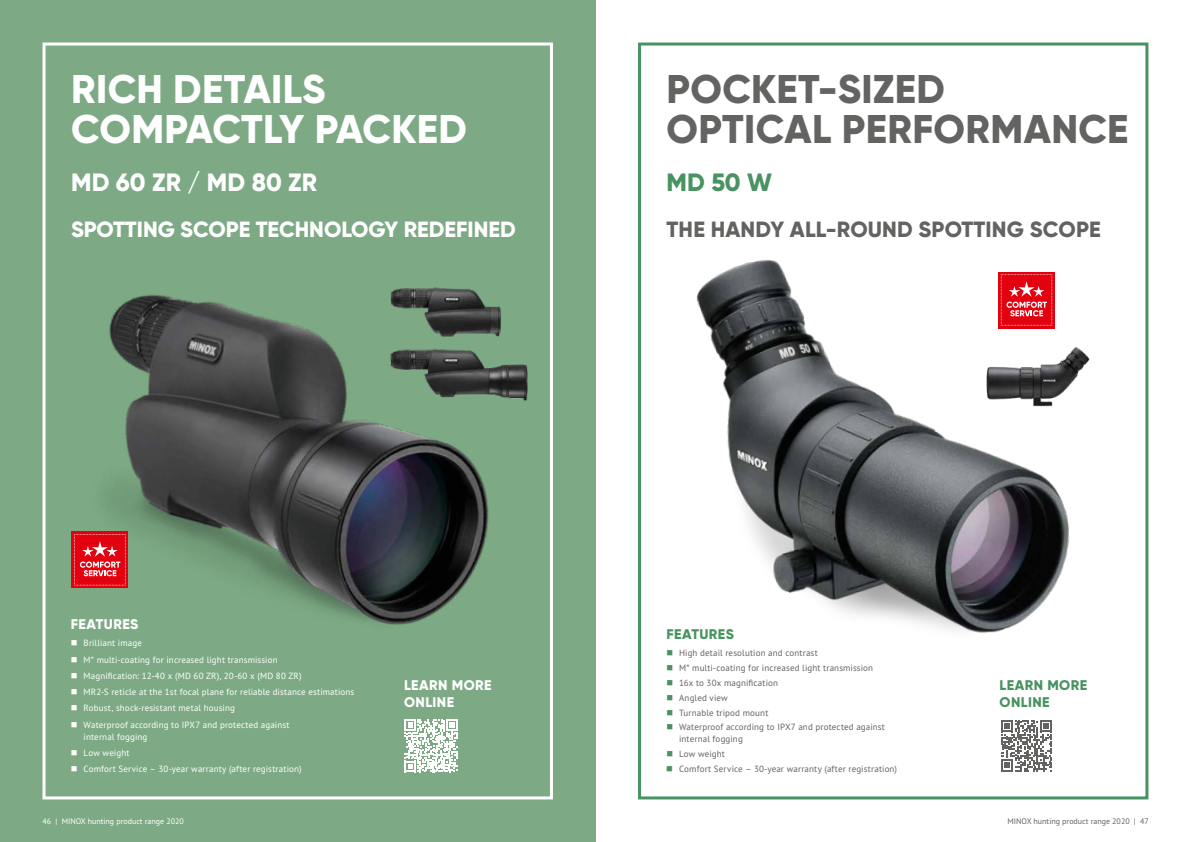
<style>
.page{position:relative;width:1191px;height:842px;background:#fff}
.page>*{position:absolute;margin:0;border:0;box-sizing:border-box;transform-origin:0 0}
.t1{font:800 40px/40px "Gilroy";letter-spacing:.01em;color:#636362}
.t2{font:800 40px/40px "Gilroy";letter-spacing:.005em;color:#fff}
.t3{font:800 25px "Gilroy";letter-spacing:.01em;color:#fff}
.t4{font:800 25px "Gilroy";color:#499261}
.t5{font:800 22px "Gilroy";color:#fff}
.t6{font:800 22px "Gilroy";letter-spacing:.01em;color:#636362}
.t7{font:800 14px/17px "Gilroy";letter-spacing:.03em;color:#499261}
.t8{font:800 14px/17px "Gilroy";letter-spacing:.03em;color:#fff}
.t9{font:9px/16.3px "PT Sans Pro";letter-spacing:.015em;color:#fff}
.t10{font:9px/14.8px "PT Sans Pro";letter-spacing:.015em;color:#636362}
.t11{font:8px "PT Sans Pro";color:#636362}
.t12{font:8px "PT Sans Pro";color:#fff}
</style>
<div class="page">
<div style="left:0;top:0;width:595px;height:842px;background:#7daa84"></div>
<div style="left:638px;top:43px;width:510px;height:756px;border:3px solid #499261"></div>
<img style="left:42px;top:177px;width:554px;height:568px">
<img style="left:386px;top:340px;width:146px;height:66px">
<img style="left:384px;top:283px;width:123px;height:57px">
<img style="left:641px;top:234px;width:449px;height:489px">
<svg style="left:998px;top:272px;width:56px;height:56px"></svg>
<svg style="left:1000px;top:274px;width:52px;height:52px;background:#e72a37"></svg>
<div style="left:72px;top:532px;width:56px;height:56px;background:#e3000f"></div>
<svg style="left:74px;top:534px;width:52px;height:52px"></svg>
<div style="left:998px;top:717px;width:56px;height:57px;background:#fff"></div>
<svg style="left:1001px;top:720px;width:51px;height:51px"></svg>
<svg style="left:404px;top:719px;width:53px;height:53px"></svg>
<svg style="left:667px;top:650px;width:5px;height:5px"></svg>
<svg style="left:667px;top:665px;width:5px;height:5px"></svg>
<svg style="left:667px;top:680px;width:5px;height:5px"></svg>
<svg style="left:667px;top:695px;width:5px;height:5px"></svg>
<svg style="left:667px;top:710px;width:5px;height:5px"></svg>
<svg style="left:72px;top:640px;width:5px;height:6px"></svg>
<svg style="left:72px;top:657px;width:5px;height:5px"></svg>
<svg style="left:72px;top:673px;width:5px;height:5px"></svg>
<svg style="left:72px;top:689px;width:5px;height:5px"></svg>
<svg style="left:72px;top:705px;width:5px;height:6px"></svg>
<svg style="left:72px;top:722px;width:5px;height:5px"></svg>
<h1 class="t2" style="left:71px;top:69px;width:397px">RICH DETAILS<br>COMPACTLY PACKED</h1>
<h1 class="t1" style="left:666px;top:69px;width:463px">POCKET-SIZED<br>OPTICAL PERFORMANCE</h1>
<h2 class="t3" style="left:71px;top:167px;width:248px">MD 60 ZR / MD 80 ZR</h2>
<h2 class="t4" style="left:666px;top:167px;width:107px">MD 50 W</h2>
<h3 class="t5" style="left:71px;top:216px;width:446px">SPOTTING SCOPE TECHNOLOGY REDEFINED</h3>
<h3 class="t6" style="left:666px;top:216px;width:436px">THE HANDY ALL-ROUND SPOTTING SCOPE</h3>
<h3 class="t8" style="left:71px;top:615px;width:69px">FEATURES</h3>
<p class="t9" style="left:84px;top:635px;width:272px">Brilliant image<br>M* multi-coating for increased light transmission<br>Magnification: 12-40 x (MD 60 ZR), 20-60 x (MD 80 ZR)<br>MR2-S reticle at the 1st focal plane for reliable distance estimations Robust, shock-resistant metal housing<br>Waterproof according to IPX7 and protected against</p>
<p class="t9" style="left:84px;top:728px;width:219px">internal fogging<br>Low weight<br>Comfort Service – 30-year warranty (after registration)</p>
<p class="t12" style="left:43px;top:816px;width:143px">46 | MINOX hunting product range 2020</p>
<h3 class="t8" style="left:404px;top:676px;width:89px">LEARN MORE<br>ONLINE</h3>
<h3 class="t7" style="left:666px;top:625px;width:69px">FEATURES</h3>
<p class="t10" style="left:679px;top:645px;width:207px">High detail resolution and contrast<br>M* multi-coating for increased light transmission 16x to 30x magnification<br>Angled view<br>Turnable tripod mount<br>Waterproof according to IPX7 and protected against</p>
<p class="t10" style="left:679px;top:731px;width:219px">internal fogging<br>Low weight<br>Comfort Service – 30-year warranty (after registration)</p>
<h3 class="t7" style="left:999px;top:676px;width:89px">LEARN MORE<br>ONLINE</h3>
<p class="t11" style="left:1007px;top:816px;width:143px">MINOX hunting product range 2020 | 47</p>
</div>
